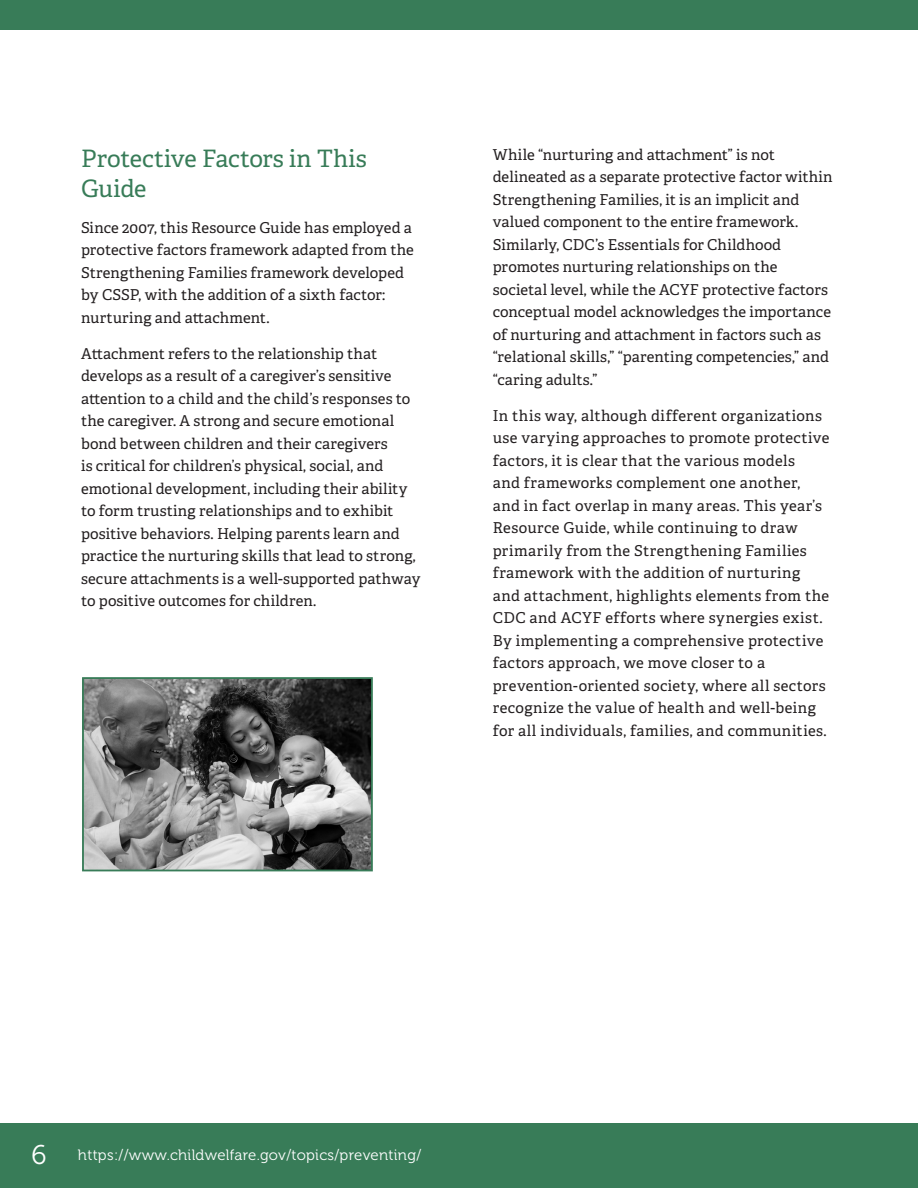
<style>
.page{position:relative;width:918px;height:1188px;background:#fff}
.page>*{position:absolute;margin:0;border:0;box-sizing:border-box;transform-origin:0 0}
.t1{font:24px/30px "Adelle PE";color:#387c58}
.t2{font:15px/22.5px "Adelle PE";letter-spacing:.01em;color:#231f20}
.t3{font:15px "Museo 300";letter-spacing:.02em;color:#fff}
.s1{font-size:27px}
</style>
<div class="page">
<div style="left:0;top:1123px;width:918px;height:65px;background:#387c58"></div>
<div style="left:0;top:0;width:918px;height:29px;background:#387c58"></div>
<img style="left:85px;top:680px;width:285px;height:188px">
<div style="left:82px;top:677px;width:291px;height:194px;border:2px solid #387c58"></div>
<h3 class="t1" style="left:81px;top:142px;width:288px">Protective Factors in This<br>Guide</h3>
<p class="t2" style="left:81px;top:215px;width:334px">Since 2007, this Resource Guide has employed a protective factors framework adapted from the Strengthening Families framework developed by CSSP, with the addition of a sixth factor: nurturing and attachment.</p>
<p class="t2" style="left:81px;top:341px;width:341px">Attachment refers to the relationship that develops as a result of a caregiver’s sensitive attention to a child and the child’s responses to the caregiver. A strong and secure emotional bond between children and their caregivers<br>is critical for children’s physical, social, and emotional development, including their ability to form trusting relationships and to exhibit positive behaviors. Helping parents learn and practice the nurturing skills that lead to strong, secure attachments is a well-supported pathway to positive outcomes for children.</p>
<p class="t2" style="left:493px;top:143px;width:341px">While “nurturing and attachment” is not delineated as a separate protective factor within Strengthening Families, it is an implicit and valued component to the entire framework.<br>Similarly, CDC’s Essentials for Childhood promotes nurturing relationships on the societal level, while the ACYF protective factors conceptual model acknowledges the importance of nurturing and attachment in factors such as “relational skills,” “parenting competencies,” and “caring adults.”</p>
<p class="t2" style="left:493px;top:404px;width:338px">In this way, although different organizations use varying approaches to promote protective factors, it is clear that the various models<br>and frameworks complement one another, and in fact overlap in many areas. This year’s Resource Guide, while continuing to draw primarily from the Strengthening Families framework with the addition of nurturing and attachment, highlights elements from the CDC and ACYF efforts where synergies exist.<br>By implementing a comprehensive protective factors approach, we move closer to a prevention-oriented society, where all sectors recognize the value of health and well-being for all individuals, families, and communities.</p>
<p class="t3" style="left:31px;top:1146px;width:391px"><span class="s1">6</span> https://www.childwelfare.gov/topics/preventing/</p>
</div>
